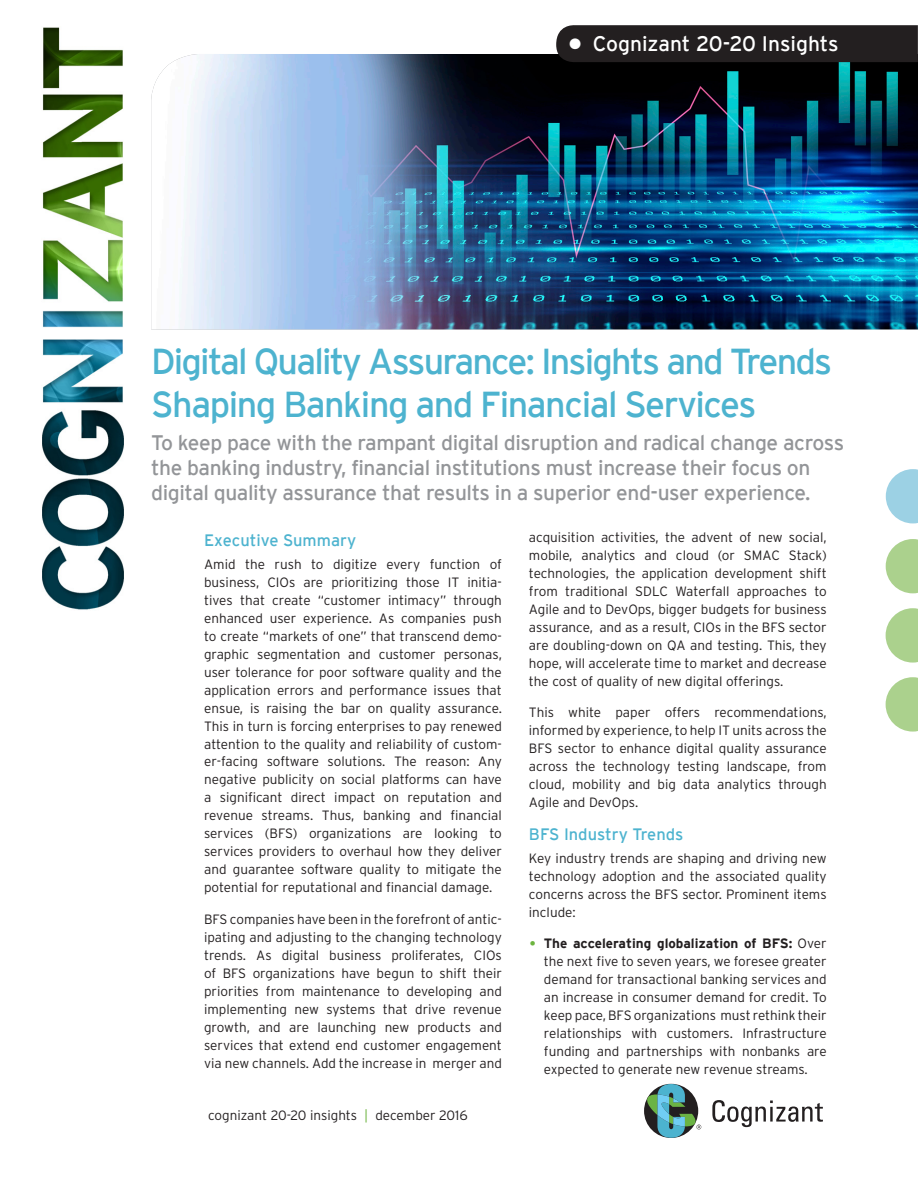
<style>
.page{position:relative;width:918px;height:1188px;background:#fff}
.page>*{position:absolute;margin:0;border:0;box-sizing:border-box;transform-origin:0 0}
.t1{font:36px/43.2px "Interstate";letter-spacing:-.05em;color:#4db3cf}
.Title_deck{font:21px/25.2px "Interstate";letter-spacing:-.02em;color:#939598}
.t2{font:21px "Interstate";color:#fff}
.t3{font:16.5px "Interstate";color:#4db3cf}
.Body{font:300 13.5px/18px "Interstate";color:#231f20;text-align:justify}
.s1{font-size:36px}
.s2{font-size:21px;color:#6cb43f}
.s3{font-weight:700}
.s4{color:#6cb43f}
</style>
<div class="page">
<img style="left:151px;top:54px;width:767px;height:275px">
<img style="left:42px;top:27px;width:82px;height:583px">
<svg style="left:886px;top:469px;width:32px;height:54px"></svg>
<svg style="left:886px;top:539px;width:32px;height:54px"></svg>
<svg style="left:886px;top:608px;width:32px;height:55px"></svg>
<svg style="left:886px;top:677px;width:32px;height:55px"></svg>
<svg style="left:712px;top:1100px;width:111px;height:27px"></svg>
<svg style="left:644px;top:1084px;width:57px;height:54px"></svg>
<div style="left:556px;top:25px;width:362px;height:38px;background:#231f20"></div>
<p class="t2" style="left:568px;top:32px;width:273px"><span class="s1">•</span> Cognizant 20-20 Insights</p>
<p class="t1" style="left:151px;top:340px;width:682px">Digital Quality Assurance: Insights and Trends<br>Shaping Banking and Financial Services</p>
<p class="Title_deck" style="left:151px;top:430px;width:695px">To keep pace with the rampant digital disruption and radical change across the banking industry, financial institutions must increase their focus on digital quality assurance that results in a superior end-user experience.</p>
<h1 class="t3" style="left:204px;top:531px;width:154px">Executive Summary</h1>
<p class="Body" style="left:204px;top:555px;width:299px">Amid the rush to digitize every function of business, CIOs are prioritizing those IT initia&shy;tives that create “customer intimacy” through enhanced user experience. As companies push to create “markets of one” that transcend demo&shy;graphic segmentation and customer personas, user tolerance for poor software quality and the application errors and performance issues that ensue, is raising the bar on quality assurance.<br>This in turn is forcing enterprises to pay renewed attention to the quality and reliability of custom&shy;er-facing software solutions. The reason: Any negative publicity on social platforms can have a significant direct impact on reputation and revenue streams. Thus, banking and financial services (BFS) organizations are looking to services providers to overhaul how they deliver and guarantee software quality to mitigate the potential for reputational and financial damage.</p>
<p class="Body" style="left:204px;top:910px;width:299px">BFS companies have been in the forefront of antic&shy;ipating and adjusting to the changing technology trends. As digital business proliferates, CIOs of BFS organizations have begun to shift their priorities from maintenance to developing and implementing new systems that drive revenue growth, and are launching new products and services that extend end customer engagement via new channels. Add the increase in merger and</p>
<p class="Body" style="left:529px;top:528px;width:299px">acquisition activities, the advent of new social, mobile, analytics and cloud (or SMAC Stack) technologies, the application development shift from traditional SDLC Waterfall approaches to Agile and to DevOps, bigger budgets for business assurance, and as a result, CIOs in the BFS sector are doubling-down on QA and testing. This, they hope, will accelerate time to market and decrease the cost of quality of new digital offerings.</p>
<p class="Body" style="left:529px;top:703px;width:299px">This white paper offers recommendations, informed by experience, to help IT units across the BFS sector to enhance digital quality assurance across the technology testing landscape, from cloud, mobility and big data analytics through Agile and DevOps.</p>
<h1 class="t3" style="left:529px;top:825px;width:156px">BFS Industry Trends</h1>
<p class="Body" style="left:529px;top:849px;width:299px">Key industry trends are shaping and driving new technology adoption and the associated quality concerns across the BFS sector. Prominent items include:</p>
<p class="Body" style="left:544px;top:935px;width:284px;text-indent:-15px"><span class="s2">•</span> <span class="s3">The accelerating globalization of BFS:</span> Over the next five to seven years, we foresee greater demand for transactional banking services and an increase in consumer demand for credit. To keep pace, BFS organizations must rethink their relationships with customers. Infrastructure funding and partnerships with nonbanks are expected to generate new revenue streams.</p>
<p class="Body" style="left:208px;top:1106px;width:261px">cognizant 20-20 insights <span class="s4">|</span> december 2016</p>
</div>
